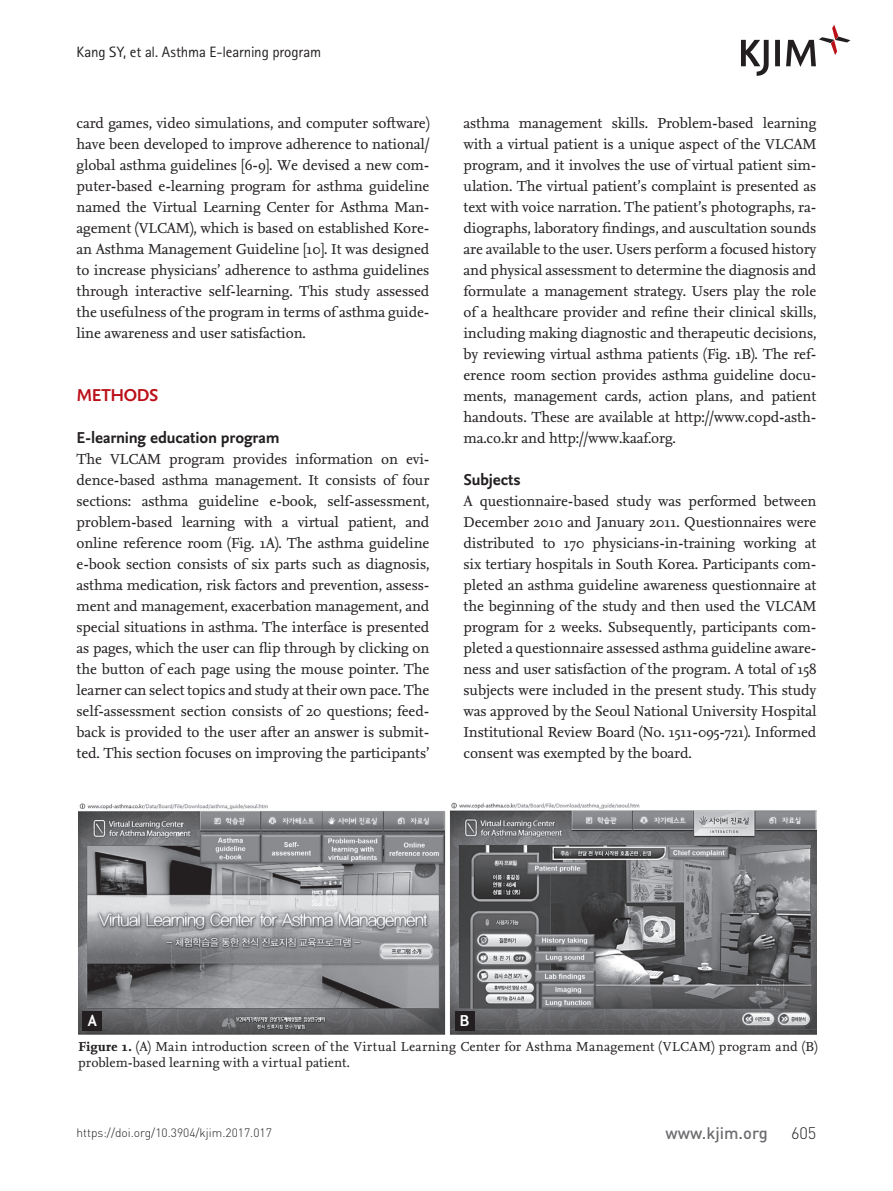
<style>
.page{position:relative;width:893px;height:1191px;background:#fff}
.page>*{position:absolute;margin:0;border:0;box-sizing:border-box;transform-origin:0 0}
.제목1{font:700 18px "Nexus Sans";letter-spacing:-.02em;color:#bb1018}
.제목2{font:700 16.5px "Nexus Sans";letter-spacing:-.01em;color:#231f20}
.t1{font:500 16.5px "DIN Pro";color:#6c6d70}
.t2{font:300 16.5px "DIN Pro";color:#231f20}
.t3{font:700 16.5px "Nexus Sans";color:#fff}
.들였쓰기_없음{font:15px/21px "Nexus Serif";letter-spacing:-.01em;color:#231f20;text-align:justify}
.제목밑본문{font:15px/21px "Nexus Serif";letter-spacing:-.01em;color:#231f20;text-align:justify}
.t4{font:15px "Rotis Sans Serif Std";letter-spacing:-.01em;color:#231f20}
.그림설명{font:13.5px/16.2px "Nexus Serif";letter-spacing:.015em;color:#231f20}
.t5{font:300 12px "DIN Pro";color:#231f20}
.s1{font-weight:700}
</style>
<div class="page">
<svg style="left:741px;top:25px;width:109px;height:51px"></svg>
<img style="left:78px;top:802px;width:738px;height:232px">
<div style="left:455px;top:1011px;width:19px;height:19px;background:#231f20"></div>
<div style="left:83px;top:1011px;width:19px;height:19px;background:#231f20"></div>
<div style="left:445px;top:799px;width:5px;height:239px;background:#fff"></div>
<p class="t4" style="left:77px;top:43px;width:246px">Kang SY, et al. Asthma E-learning program</p>
<p class="제목밑본문" style="left:77px;top:112px;width:354px">card games, video simulations, and computer software) have been developed to improve adherence to national/ global asthma guidelines [6-9]. We devised a new com&shy;puter-based e-learning program for asthma guideline named the Virtual Learning Center for Asthma Man&shy;agement (VLCAM), which is based on established Kore&shy;an Asthma Management Guideline [10]. It was designed to increase physicians’ adherence to asthma guidelines through interactive self-learning. This study assessed the usefulness of the program in terms of asthma guide&shy;line awareness and user satisfaction.</p>
<p class="제목1" style="left:77px;top:383px;width:83px">METHODS</p>
<p class="제목2" style="left:77px;top:427px;width:205px">E-learning education program</p>
<p class="들였쓰기_없음" style="left:77px;top:448px;width:354px">The VLCAM program provides information on evi&shy;dence-based asthma management. It consists of four sections: asthma guideline e-book, self-assessment, problem-based learning with a virtual patient, and online reference room (Fig. 1A). The asthma guideline e-book section consists of six parts such as diagnosis, asthma medication, risk factors and prevention, assess&shy;ment and management, exacerbation management, and special situations in asthma. The interface is presented as pages, which the user can flip through by clicking on the button of each page using the mouse pointer. The learner can select topics and study at their own pace. The self-assessment section consists of 20 questions; feed&shy;back is provided to the user after an answer is submit&shy;ted. This section focuses on improving the participants’</p>
<p class="들였쓰기_없음" style="left:463px;top:112px;width:354px">asthma management skills. Problem-based learning with a virtual patient is a unique aspect of the VLCAM program, and it involves the use of virtual patient sim&shy;ulation. The virtual patient’s complaint is presented as text with voice narration. The patient’s photographs, ra&shy;diographs, laboratory findings, and auscultation sounds are available to the user. Users perform a focused history and physical assessment to determine the diagnosis and formulate a management strategy. Users play the role of a healthcare provider and refine their clinical skills, including making diagnostic and therapeutic decisions, by reviewing virtual asthma patients (Fig. 1B). The ref&shy;erence room section provides asthma guideline docu&shy;ments, management cards, action plans, and patient handouts. These are available at http://www.copd-asth&shy;ma.co.kr and http://www.kaaf.org.</p>
<p class="제목2" style="left:463px;top:469px;width:59px">Subjects</p>
<p class="들였쓰기_없음" style="left:463px;top:490px;width:354px">A questionnaire-based study was performed between December 2010 and January 2011. Questionnaires were distributed to 170 physicians-in-training working at six tertiary hospitals in South Korea. Participants com&shy;pleted an asthma guideline awareness questionnaire at the beginning of the study and then used the VLCAM program for 2 weeks. Subsequently, participants com&shy;pleted a questionnaire assessed asthma guideline aware&shy;ness and user satisfaction of the program. A total of 158 subjects were included in the present study. This study was approved by the Seoul National University Hospital Institutional Review Board (No. 1511-095-721). Informed consent was exempted by the board.</p>
<p class="t3" style="left:88px;top:1010px;width:11px">A</p>
<p class="t3" style="left:460px;top:1010px;width:12px">B</p>
<p class="그림설명" style="left:78px;top:1038px;width:741px"><span class="s1">Figure 1.</span> (A) Main introduction screen of the Virtual Learning Center for Asthma Management (VLCAM) program and (B) problem-based learning with a virtual patient.</p>
<p class="t5" style="left:77px;top:1124px;width:197px">https://doi.org/10.3904/kjim.2017.017</p>
<p class="t1" style="left:666px;top:1121px;width:104px">www.kjim.org</p>
<p class="t2" style="left:791px;top:1121px;width:27px">605</p>
</div>
